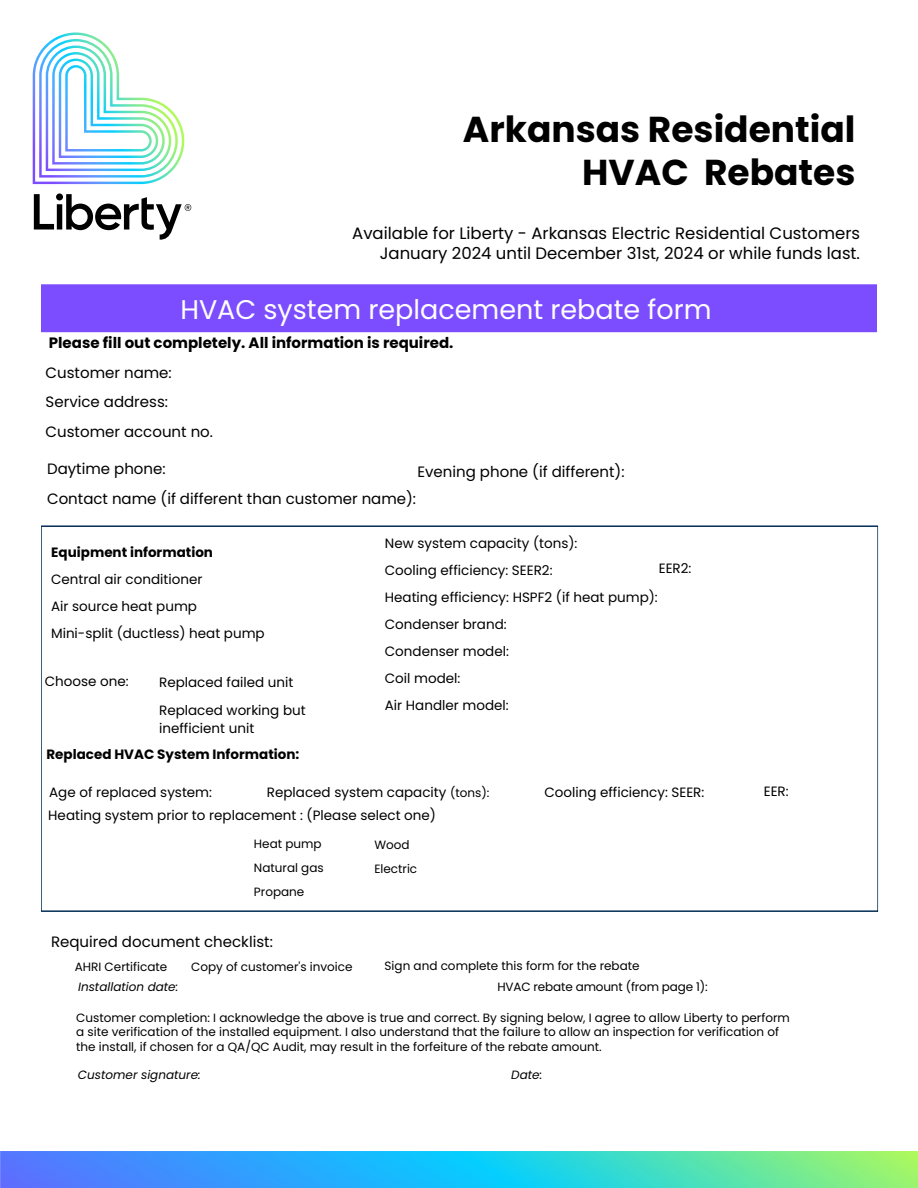
<style>
.page{position:relative;width:918px;height:1188px;background:#fff}
.page>*{position:absolute;margin:0;border:0;box-sizing:border-box;transform-origin:0 0}
.t1{font:700 36px/43.2px "Poppins";color:#000;text-align:right}
.t2{font:27px "Poppins";color:#fff}
.t3{font:16.5px/19.8px "Poppins";color:#000;text-align:right}
.t4{font:15px/29.5px "Poppins";color:#000}
.t5{font:700 15px "Poppins";color:#000}
.t6{font:13.5px/27px "Poppins";color:#000}
.t7{font:700 13.5px "Poppins";color:#000}
.t8{font:12px/24px "Poppins";color:#000}
.t9{font:italic 12px "Poppins";color:#000}
.s1{font-size:12px}
</style>
<div class="page">
<svg style="left:33px;top:32px;width:151px;height:152px"></svg>
<svg style="left:34px;top:193px;width:157px;height:47px"></svg>
<div style="left:41px;top:284px;width:836px;height:48px;background:#7c4dff"></div>
<img style="left:0;top:1152px;width:918px;height:35px">
<h1 class="t1" style="left:463px;top:108px;width:394px">Arkansas Residential<br>HVAC Rebates</h1>
<h3 class="t3" style="left:352px;top:223px;width:509px">Available for Liberty - Arkansas Electric Residential Customers<br>January 2024 until December 31st, 2024 or while funds last.</h3>
<h2 class="t2" style="left:180px;top:294px;width:533px">HVAC system replacement rebate form</h2>
<p class="t5" style="left:49px;top:334px;width:406px">Please fill out completely. All information is required.</p>
<p class="t4" style="left:46px;top:358px;width:169px">Customer name:<br>Service address:<br>Customer account no.</p>
<p class="t4" style="left:47px;top:454px;width:371px;line-height:30px">Daytime phone:<br>Contact name (if different than customer name):</p>
<p class="t6" style="left:385px;top:530px;width:274px">New system capacity (tons):<br>Cooling efficiency: SEER2:<br>Heating efficiency: HSPF2 (if heat pump):<br>Condenser brand:<br>Condenser model:<br>Coil model:<br>Air Handler model:</p>
<p class="t4" style="left:418px;top:457px;width:209px">Evening phone (if different):</p>
<p class="t7" style="left:51px;top:544px;width:163px">Equipment information</p>
<p class="t6" style="left:51px;top:566px;width:215px">Central air conditioner<br>Air source heat pump<br>Mini-split (ductless) heat pump</p>
<p class="t6" style="left:659px;top:555px;width:34px">EER2:</p>
<p class="t6" style="left:45px;top:668px;width:85px">Choose one:</p>
<p class="t6" style="left:159px;top:668px;width:148px;line-height:27.9px">Replaced failed unit<br>Replaced working but</p>
<p class="t6" style="left:159px;top:715px;width:97px">inefficient unit</p>
<p class="t7" style="left:46px;top:747px;width:254px">Replaced HVAC System Information:</p>
<p class="t6" style="left:49px;top:779px;width:164px">Age of replaced system:</p>
<p class="t6" style="left:267px;top:779px;width:224px">Replaced system capacity <span class="s1">(tons):</span></p>
<p class="t6" style="left:544px;top:779px;width:161px">Cooling efficiency: SEER:</p>
<p class="t6" style="left:764px;top:778px;width:26px">EER:</p>
<p class="t6" style="left:48px;top:802px;width:389px">Heating system prior to replacement : (Please select one)</p>
<p class="t8" style="left:254px;top:832px;width:71px">Heat pump<br>Natural gas<br>Propane</p>
<p class="t4" style="left:51px;top:927px;width:223px">Required document checklist:</p>
<p class="t8" style="left:75px;top:954px;width:94px">AHRI Certificate</p>
<p class="t8" style="left:191px;top:954px;width:163px">Copy of customer's invoice</p>
<p class="t9" style="left:78px;top:980px;width:102px">Installation date:</p>
<p class="t8" style="left:374px;top:833px;width:44px">Wood<br>Electric</p>
<p class="t8" style="left:497px;top:956px;width:212px;line-height:20.4px;text-indent:-113px">Sign and complete this form for the rebate<br>HVAC rebate amount (from page 1):</p>
<p class="t8" style="left:76px;top:1010px;width:715px;line-height:14.4px">Customer completion: I acknowledge the above is true and correct. By signing below, I agree to allow Liberty to perform a site verification of the installed equipment. I also understand that the failure to allow an inspection for verification of the install, if chosen for a QA/QC Audit, may result in the forfeiture of the rebate amount.</p>
<p class="t9" style="left:78px;top:1068px;width:124px">Customer signature:</p>
<p class="t9" style="left:511px;top:1068px;width:32px">Date:</p>
</div>
